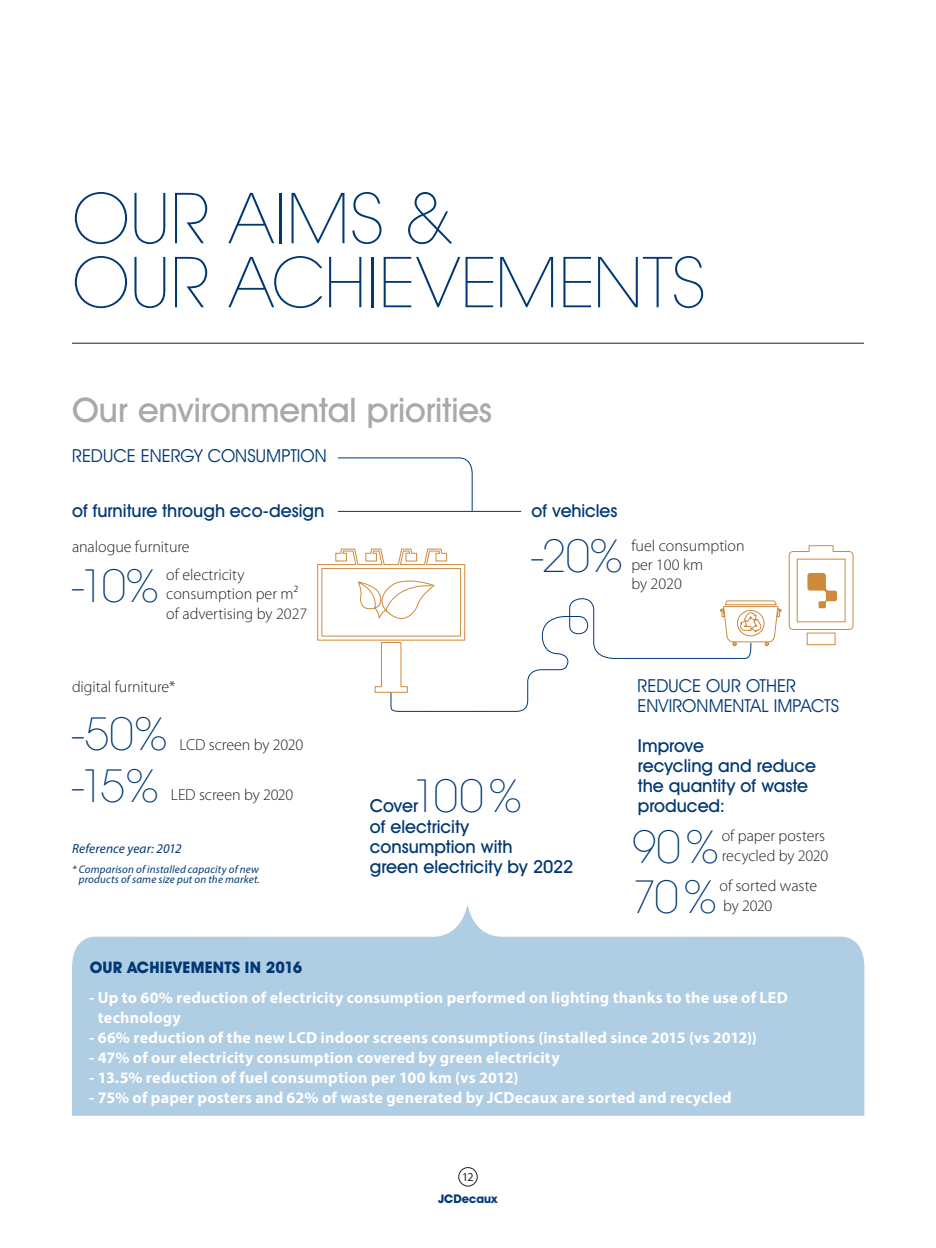
<style>
.page{position:relative;width:936px;height:1248px;background:#fff}
.page>*{position:absolute;margin:0;border:0;box-sizing:border-box;transform-origin:0 0}
.t1{font:200 68px/64px "ITC Avant Garde Std";letter-spacing:-.01em;color:#013874}
.t2{font:200 44px "ITC Avant Garde Std";letter-spacing:-.03em;color:#013874}
.t3{font:500 34px "Avant Garde IT Cby BT";letter-spacing:-.005em;color:#a8a9ad}
.t4{font:500 18px/20px "Avant Garde IT Cby BT";color:#013874}
.t5{font:18px/20px "Avant Garde IT Cby BT";color:#013874}
.t6{font:700 16px/20px "Myriad Pro";letter-spacing:.015em;color:#fff}
.t7{font:300 16px/19.2px "Myriad Pro";color:#231f20}
.t8{font:700 16px "Avant Garde IT Cby BT";letter-spacing:.015em;color:#013874}
.t9{font:italic 13.2px "Myriad Pro";letter-spacing:.01em;color:#013874}
.t10{font:700 12px "Avant Garde IT Cby BT";color:#013874}
.t11{font:12px "Myriad Pro";color:#231f20}
.t12{font:italic 11px/10px "Myriad Pro";letter-spacing:.015em;color:#013874;text-align:right}
</style>
<div class="page">
<div style="left:458px;top:1166px;width:19px;height:20px;border:1px solid #231f20;border-radius:50%"></div>
<svg style="left:317px;top:548px;width:465px;height:164px"></svg>
<svg style="left:788px;top:545px;width:65px;height:100px"></svg>
<svg style="left:72px;top:905px;width:792px;height:210px;background:#bad4e7"></svg>
<hr style="left:72px;top:343px;width:791px;height:1px;background:#231f20">
<hr style="left:338px;top:511px;width:183px;height:1px;background:#013874">
<svg style="left:337px;top:457px;width:136px;height:55px"></svg>
<h1 class="t1" style="left:72px;top:188px;width:635px">OUR AIMS &amp;<br>OUR ACHIEVEMENTS</h1>
<h3 class="t3" style="left:72px;top:389px;width:421px">Our environmental priorities</h3>
<p class="t5" style="left:72px;top:445px;width:256px">REDUCE ENERGY CONSUMPTION</p>
<p class="t4" style="left:72px;top:500px;width:254px">of furniture through eco-design</p>
<p class="t7" style="left:72px;top:537px;width:119px">analogue furniture</p>
<h2 class="t2" style="left:72px;top:560px;width:87px">-10%</h2>
<p class="t7" style="left:166px;top:565px;width:143px">of electricity consumption per m² of advertising by 2027</p>
<p class="t7" style="left:72px;top:677px;width:105px">digital furniture*</p>
<h2 class="t2" style="left:72px;top:708px;width:96px">-50%</h2>
<p class="t7" style="left:179px;top:735px;width:125px">LCD screen by 2020</p>
<h2 class="t2" style="left:72px;top:760px;width:88px">-15%</h2>
<p class="t7" style="left:171px;top:785px;width:124px">LED screen by 2020</p>
<p class="t9" style="left:72px;top:839px;width:111px">Reference year: 2012</p>
<p class="t12" style="left:72px;top:863px;width:189px">* Comparison of installed capacity of new products of same size put on the market.</p>
<p class="t4" style="left:531px;top:500px;width:87px">of vehicles</p>
<h2 class="t2" style="left:531px;top:530px;width:92px">-20%</h2>
<p class="t7" style="left:631px;top:535px;width:115px">fuel consumption per 100 km<br>by 2020</p>
<h2 class="t2" style="left:412px;top:770px;width:110px">100%</h2>
<p class="t4" style="left:370px;top:815px;width:205px">of electricity consumption with<br>green electricity by 2022</p>
<p class="t4" style="left:370px;top:795px;width:50px">Cover</p>
<p class="t5" style="left:637px;top:675px;width:203px">REDUCE OUR OTHER<br>ENVIRONMENTAL IMPACTS</p>
<p class="t4" style="left:637px;top:735px;width:180px">Improve<br>recycling and reduce the quantity of waste produced:</p>
<h2 class="t2" style="left:632px;top:820px;width:88px">90%</h2>
<p class="t7" style="left:721px;top:825px;width:108px;line-height:20px">of paper posters recycled by 2020</p>
<h2 class="t2" style="left:632px;top:870px;width:85px">70%</h2>
<p class="t7" style="left:719px;top:875px;width:99px;line-height:20px">of sorted waste by 2020</p>
<p class="t8" style="left:90px;top:957px;width:214px">OUR ACHIEVEMENTS IN 2016</p>
<p class="t6" style="left:98px;top:986px;width:691px;text-indent:-9px">- Up to 60% reduction of electricity consumption performed on lighting thanks to the use of LED technology</p>
<p class="t6" style="left:89px;top:1026px;width:669px">- 66% reduction of the new LCD indoor screens consumptions (installed since 2015 (vs 2012))</p>
<p class="t6" style="left:89px;top:1046px;width:472px">- 47% of our electricity consumption covered by green electricity</p>
<p class="t6" style="left:89px;top:1066px;width:430px">- 13.5% reduction of fuel consumption per 100 km (vs 2012)</p>
<p class="t6" style="left:89px;top:1086px;width:643px">- 75% of paper posters and 62% of waste generated by JCDecaux are sorted and recycled</p>
<p class="t11" style="left:462px;top:1169px;width:13px">12</p>
<p class="t10" style="left:438px;top:1191px;width:61px">JCDecaux</p>
</div>
